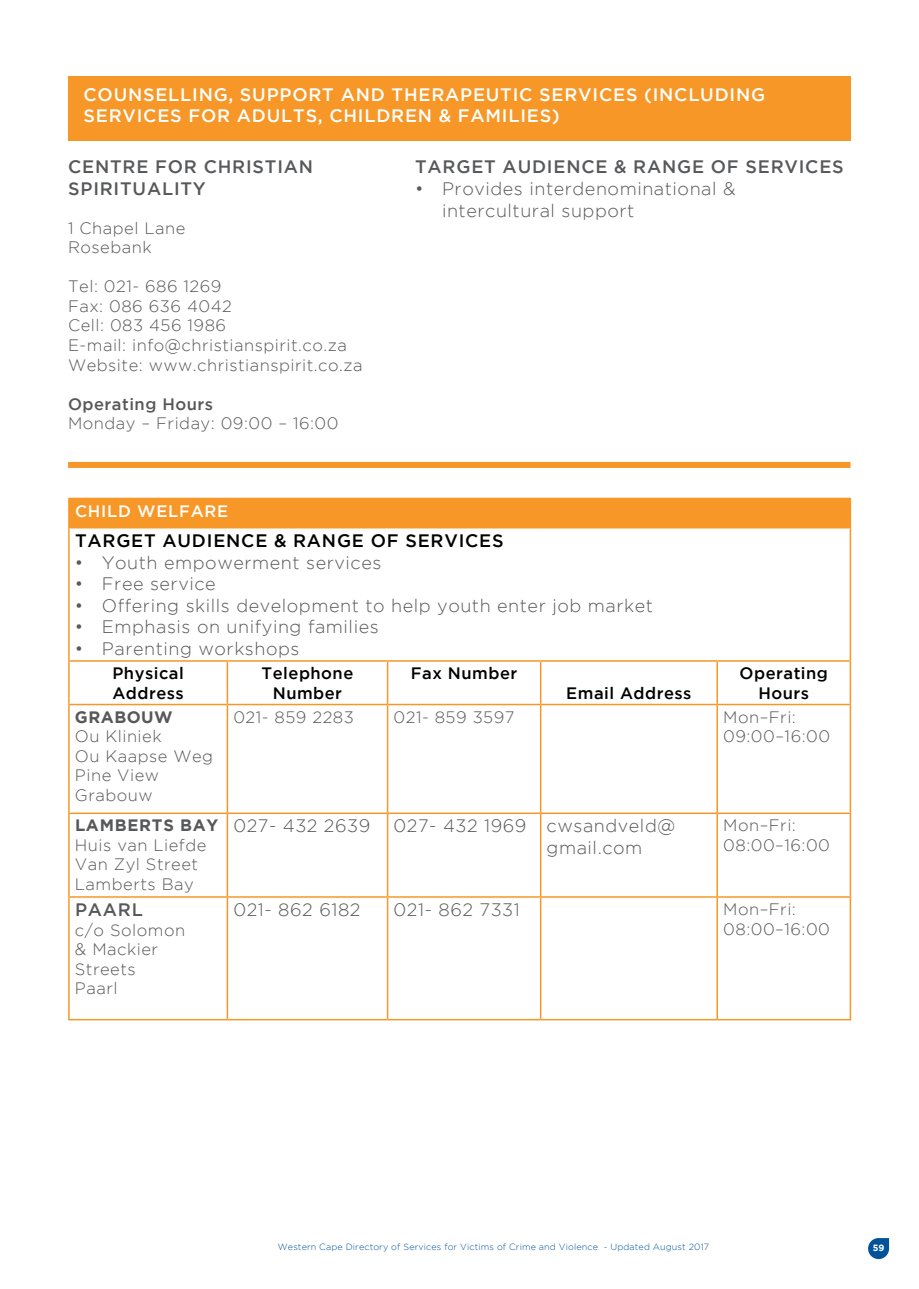
<style>
.page{position:relative;width:919px;height:1289px;background:#fff}
.page>*{position:absolute;margin:0;border:0;box-sizing:border-box;transform-origin:0 0}
.Small_Headings{font:300 18px/21.6px "Gotham";letter-spacing:.03em;color:#57585a}
.Small_Headings-2{font:500 18px/21.6px "Gotham";letter-spacing:.045em;color:#fff}
.Small_Headings-3{font:500 18px/21.6px "Gotham";letter-spacing:.045em;color:#57585a}
.Table_Heads{font:300 18px/21.6px "Gotham";letter-spacing:.03em;color:#57585a}
.Small_Headings-4{font:500 18px "Gotham";letter-spacing:.045em;color:#000}
.Table_Heads-2{font:300 16.5px/19.5px "Gotham";letter-spacing:.03em;color:#57585a}
.Table_Heads-3{font:500 16.5px/19.5px "Gotham";letter-spacing:.03em;color:#000;text-align:center}
.Table_Heads-4{font:500 16.5px "Gotham";letter-spacing:.03em;color:#57585a}
.Small_Headings-5{font:500 16.5px "Gotham";letter-spacing:.045em;color:#fff}
.Small_Headings-6{font:700 16.5px "Gotham";letter-spacing:.045em;color:#57585a}
.Table_Heads-5{font:700 16.5px "Gotham";letter-spacing:.03em;color:#57585a}
.t1{font:300 9px "Gotham";letter-spacing:.015em;color:#01529b}
.t2{font:700 9px "Gotham";color:#fff}
</style>
<div class="page">
<svg style="left:868px;top:1238px;width:21px;height:20px"></svg>
<div style="left:68px;top:76px;width:782px;height:64px;background:#f79727"></div>
<div style="left:68px;top:462px;width:782px;height:6px;background:#f79727"></div>
<div style="left:69px;top:498px;width:781px;height:29px;background:#f79727"></div>
<hr style="left:68px;top:497px;width:159px;height:2px;background:#f79727">
<hr style="left:68px;top:499px;width:2px;height:28px;background:#f79727">
<hr style="left:227px;top:497px;width:160px;height:2px;background:#f79727">
<hr style="left:387px;top:497px;width:153px;height:2px;background:#f79727">
<hr style="left:540px;top:497px;width:177px;height:2px;background:#f79727">
<hr style="left:717px;top:497px;width:134px;height:2px;background:#f79727">
<hr style="left:849px;top:499px;width:2px;height:28px;background:#f79727">
<hr style="left:68px;top:527px;width:159px;height:1px;background:#f79727">
<hr style="left:68px;top:528px;width:2px;height:132px;background:#f79727">
<hr style="left:227px;top:527px;width:160px;height:1px;background:#f79727">
<hr style="left:387px;top:527px;width:153px;height:1px;background:#f79727">
<hr style="left:540px;top:527px;width:177px;height:1px;background:#f79727">
<hr style="left:717px;top:527px;width:134px;height:1px;background:#f79727">
<hr style="left:849px;top:528px;width:2px;height:132px;background:#f79727">
<hr style="left:68px;top:660px;width:159px;height:1px;background:#f79727">
<hr style="left:68px;top:661px;width:2px;height:42px;background:#f79727">
<hr style="left:227px;top:660px;width:160px;height:1px;background:#f79727">
<hr style="left:227px;top:661px;width:1px;height:42px;background:#f79727">
<hr style="left:387px;top:660px;width:153px;height:1px;background:#f79727">
<hr style="left:387px;top:661px;width:1px;height:42px;background:#f79727">
<hr style="left:540px;top:660px;width:177px;height:1px;background:#f79727">
<hr style="left:540px;top:661px;width:1px;height:42px;background:#f79727">
<hr style="left:717px;top:660px;width:134px;height:1px;background:#f79727">
<hr style="left:716px;top:661px;width:2px;height:42px;background:#f79727">
<hr style="left:849px;top:661px;width:2px;height:42px;background:#f79727">
<hr style="left:68px;top:703px;width:159px;height:2px;background:#f79727">
<hr style="left:68px;top:705px;width:2px;height:107px;background:#f79727">
<hr style="left:227px;top:703px;width:160px;height:2px;background:#f79727">
<hr style="left:227px;top:705px;width:1px;height:107px;background:#f79727">
<hr style="left:387px;top:703px;width:153px;height:2px;background:#f79727">
<hr style="left:387px;top:705px;width:1px;height:107px;background:#f79727">
<hr style="left:540px;top:703px;width:177px;height:2px;background:#f79727">
<hr style="left:540px;top:705px;width:1px;height:107px;background:#f79727">
<hr style="left:717px;top:703px;width:134px;height:2px;background:#f79727">
<hr style="left:716px;top:705px;width:2px;height:107px;background:#f79727">
<hr style="left:849px;top:705px;width:2px;height:107px;background:#f79727">
<hr style="left:68px;top:812px;width:159px;height:2px;background:#f79727">
<hr style="left:68px;top:814px;width:2px;height:82px;background:#f79727">
<hr style="left:227px;top:812px;width:160px;height:2px;background:#f79727">
<hr style="left:227px;top:814px;width:1px;height:82px;background:#f79727">
<hr style="left:387px;top:812px;width:153px;height:2px;background:#f79727">
<hr style="left:387px;top:814px;width:1px;height:82px;background:#f79727">
<hr style="left:540px;top:812px;width:177px;height:2px;background:#f79727">
<hr style="left:540px;top:814px;width:1px;height:82px;background:#f79727">
<hr style="left:717px;top:812px;width:134px;height:2px;background:#f79727">
<hr style="left:716px;top:814px;width:2px;height:82px;background:#f79727">
<hr style="left:849px;top:814px;width:2px;height:82px;background:#f79727">
<hr style="left:68px;top:896px;width:159px;height:1px;background:#f79727">
<hr style="left:68px;top:897px;width:2px;height:121px;background:#f79727">
<hr style="left:227px;top:896px;width:160px;height:1px;background:#f79727">
<hr style="left:227px;top:897px;width:1px;height:121px;background:#f79727">
<hr style="left:387px;top:896px;width:153px;height:1px;background:#f79727">
<hr style="left:387px;top:897px;width:1px;height:121px;background:#f79727">
<hr style="left:540px;top:896px;width:177px;height:1px;background:#f79727">
<hr style="left:540px;top:897px;width:1px;height:121px;background:#f79727">
<hr style="left:717px;top:896px;width:134px;height:1px;background:#f79727">
<hr style="left:716px;top:897px;width:2px;height:121px;background:#f79727">
<hr style="left:849px;top:897px;width:2px;height:121px;background:#f79727">
<hr style="left:68px;top:1018px;width:159px;height:2px;background:#f79727">
<hr style="left:227px;top:1018px;width:160px;height:2px;background:#f79727">
<hr style="left:387px;top:1018px;width:153px;height:2px;background:#f79727">
<hr style="left:540px;top:1018px;width:177px;height:2px;background:#f79727">
<hr style="left:717px;top:1018px;width:134px;height:2px;background:#f79727">
<p class="Small_Headings-2" style="left:83px;top:83px;width:683px">COUNSELLING, SUPPORT AND THERAPEUTIC SERVICES (INCLUDING<br>SERVICES FOR ADULTS, CHILDREN &amp; FAMILIES)</p>
<p class="Small_Headings-3" style="left:68px;top:156px;width:246px">CENTRE FOR CHRISTIAN<br>SPIRITUALITY</p>
<p class="Table_Heads-2" style="left:68px;top:218px;width:119px">1 Chapel Lane</p>
<p class="Table_Heads-2" style="left:68px;top:238px;width:85px">Rosebank</p>
<p class="Table_Heads-2" style="left:68px;top:277px;width:155px">Tel: 021- 686 1269</p>
<p class="Table_Heads-2" style="left:68px;top:296px;width:165px">Fax: 086 636 4042</p>
<p class="Table_Heads-2" style="left:68px;top:316px;width:160px">Cell: 083 456 1986</p>
<p class="Table_Heads-2" style="left:68px;top:335px;width:280px">E-mail: info@christianspirit.co.za</p>
<p class="Table_Heads-2" style="left:68px;top:355px;width:296px">Website: www.christianspirit.co.za</p>
<p class="Table_Heads-4" style="left:68px;top:394px;width:146px">Operating Hours</p>
<p class="Table_Heads-2" style="left:68px;top:413px;width:272px">Monday – Friday: 09:00 – 16:00</p>
<p class="Small_Headings-3" style="left:415px;top:156px;width:430px">TARGET AUDIENCE &amp; RANGE OF SERVICES</p>
<p class="Small_Headings" style="left:442px;top:177px;width:295px;text-indent:-27px">• Provides interdenominational &amp; intercultural support</p>
<p class="Small_Headings-5" style="left:75px;top:501px;width:155px">CHILD WELFARE</p>
<p class="Small_Headings-4" style="left:75px;top:530px;width:430px">TARGET AUDIENCE &amp; RANGE OF SERVICES</p>
<p class="Small_Headings" style="left:75px;top:551px;width:308px">• Youth empowerment services</p>
<p class="Small_Headings" style="left:75px;top:572px;width:142px">• Free service</p>
<p class="Small_Headings" style="left:75px;top:594px;width:579px">• Offering skills development to help youth enter job market</p>
<p class="Small_Headings" style="left:75px;top:616px;width:305px">• Emphasis on unifying families</p>
<p class="Small_Headings" style="left:75px;top:637px;width:226px">• Parenting workshops</p>
<p class="Table_Heads-3" style="left:112px;top:663px;width:73px;text-align:left">Physical<br>Address</p>
<p class="Table_Heads-3" style="left:261px;top:663px;width:93px">Telephone<br>Number</p>
<p class="Table_Heads-3" style="left:411px;top:663px;width:108px">Fax Number</p>
<p class="Table_Heads-3" style="left:566px;top:682px;width:127px">Email Address</p>
<p class="Table_Heads-3" style="left:739px;top:663px;width:90px">Operating<br>Hours</p>
<p class="Table_Heads-5" style="left:75px;top:707px;width:99px">GRABOUW</p>
<p class="Table_Heads-2" style="left:75px;top:726px;width:88px">Ou Kliniek</p>
<p class="Table_Heads-2" style="left:75px;top:745px;width:140px">Ou Kaapse Weg</p>
<p class="Table_Heads-2" style="left:75px;top:765px;width:86px">Pine View</p>
<p class="Table_Heads-2" style="left:75px;top:784px;width:79px">Grabouw</p>
<p class="Small_Headings-6" style="left:75px;top:816px;width:145px">LAMBERTS BAY</p>
<p class="Table_Heads-2" style="left:75px;top:835px;width:133px">Huis van Liefde</p>
<p class="Table_Heads-2" style="left:75px;top:854px;width:125px">Van Zyl Street</p>
<p class="Table_Heads-2" style="left:75px;top:874px;width:120px">Lamberts Bay</p>
<p class="Small_Headings-3" style="left:75px;top:898px;width:69px">PAARL</p>
<p class="Table_Heads-2" style="left:75px;top:919px;width:112px">c/o Solomon &amp; Mackier<br>Streets</p>
<p class="Table_Heads-2" style="left:75px;top:978px;width:44px">Paarl</p>
<p class="Table_Heads-2" style="left:233px;top:706px;width:122px">021- 859 2283</p>
<p class="Table_Heads-2" style="left:393px;top:706px;width:122px">021- 859 3597</p>
<p class="Table_Heads-2" style="left:723px;top:706px;width:108px">Mon–Fri:<br>09:00–16:00</p>
<p class="Table_Heads" style="left:233px;top:815px;width:138px">027- 432 2639</p>
<p class="Table_Heads" style="left:393px;top:815px;width:134px">027- 432 1969</p>
<p class="Table_Heads" style="left:546px;top:815px;width:130px">cwsandveld@ gmail.com</p>
<p class="Table_Heads-2" style="left:723px;top:815px;width:108px">Mon–Fri:<br>08:00–16:00</p>
<p class="Table_Heads" style="left:233px;top:898px;width:129px">021- 862 6182</p>
<p class="Table_Heads" style="left:393px;top:898px;width:128px">021- 862 7331</p>
<p class="Table_Heads-2" style="left:723px;top:899px;width:108px">Mon–Fri:<br>08:00–16:00</p>
<p class="t1" style="left:278px;top:1242px;width:433px">Western Cape Directory of Services for Victims of Crime and Violence - Updated August 2017</p>
<p class="t2" style="left:872px;top:1242px;width:13px">59</p>
</div>
